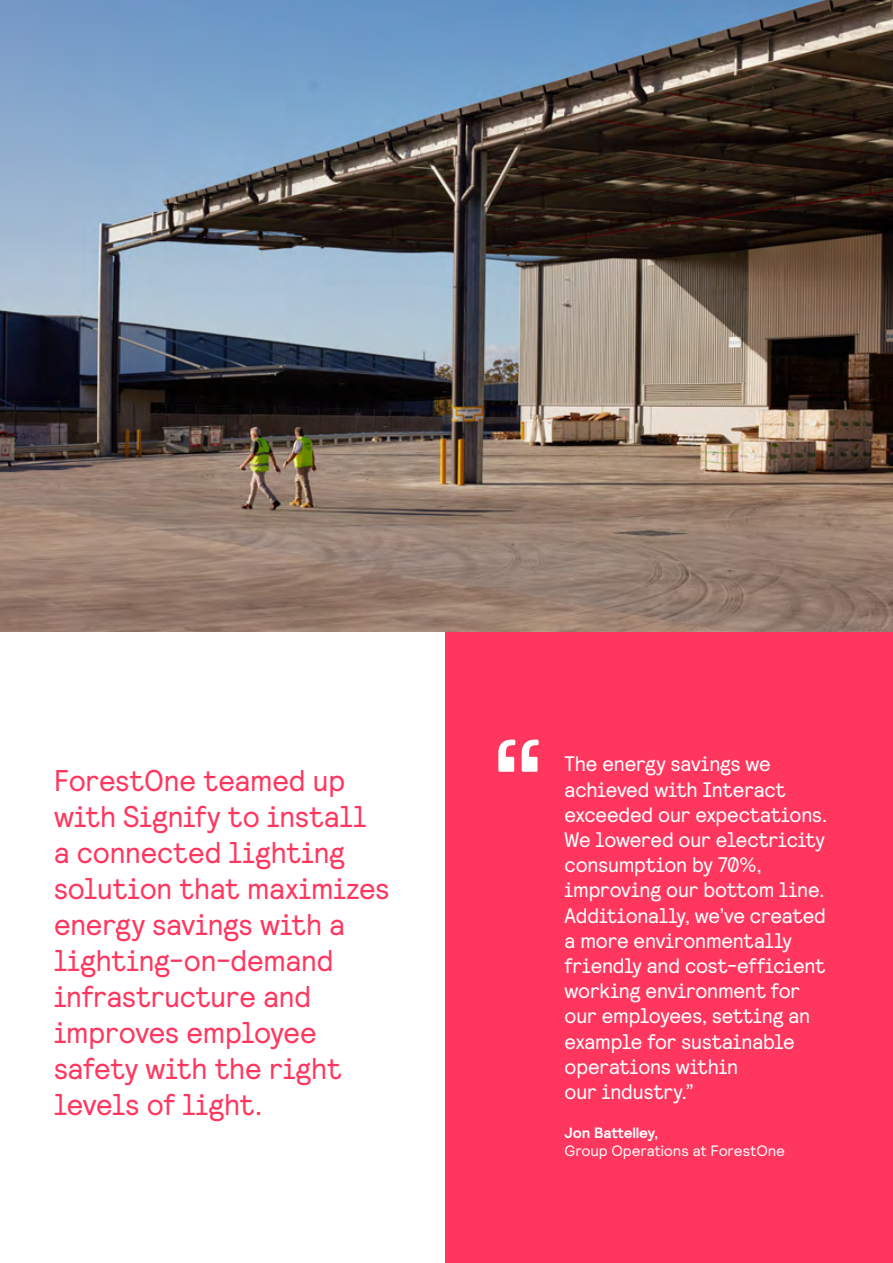
<style>
.page{position:relative;width:893px;height:1263px;background:#fff}
.page>*{position:absolute;margin:0;border:0;box-sizing:border-box;transform-origin:0 0}
.t1{font:155.25px "Signify Relative";color:#fff}
.t2{font:30px/36px "Signify Relative Faux";letter-spacing:-.005em;color:#ff375f}
.t3{font:21px/25.2px "Signify Relative Faux";letter-spacing:-.01em;color:#fff}
.t4{font:15px "Signify Relative";letter-spacing:-.01em;color:#fff}
.t5{font:700 15px "Signify Relative";letter-spacing:-.01em;color:#fff}
</style>
<div class="page">
<div style="left:446px;top:601px;width:447px;height:662px;background:#ff375f"></div>
<img style="left:0;top:0;width:893px;height:631px">
<h2 class="t2" style="left:54px;top:762px;width:337px">ForestOne teamed up with Signify to install<br>a connected lighting solution that maximizes energy savings with a lighting-on-demand infrastructure and improves employee safety with the right levels of light.</h2>
<h1 class="t1" style="left:487px;top:693px;width:65px">“</h1>
<p class="t3" style="left:565px;top:751px;width:264px">The energy savings we achieved with Interact exceeded our expectations.<br>We lowered our electricity consumption by 70%, improving our bottom line.<br>Additionally, we’ve created a more environmentally friendly and cost-efficient working environment for our employees, setting an example for sustainable operations within<br>our industry.”</p>
<p class="t5" style="left:565px;top:1123px;width:95px">Jon Battelley,</p>
<p class="t4" style="left:565px;top:1141px;width:222px">Group Operations at ForestOne</p>
</div>
